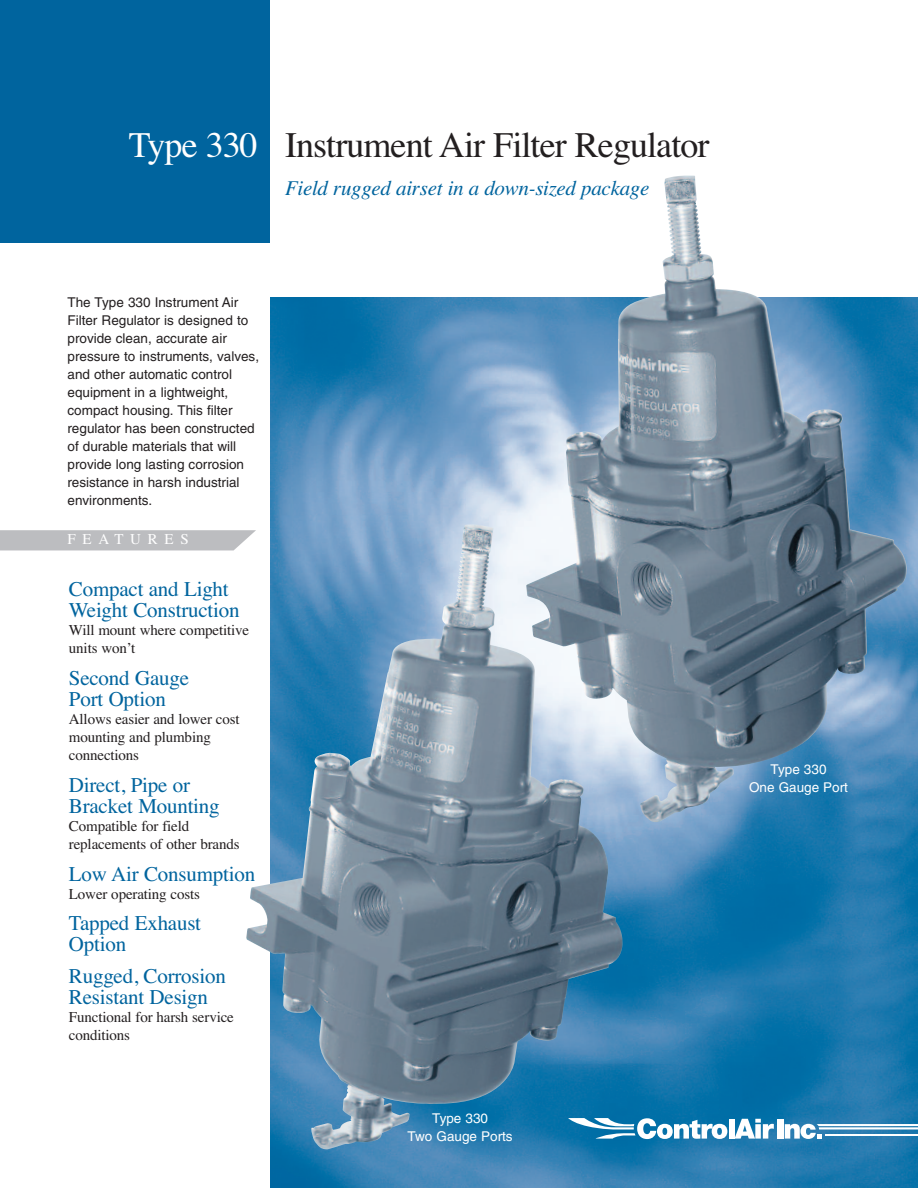
<style>
.page{position:relative;width:918px;height:1188px;background:#fff}
.page>*{position:absolute;margin:0;border:0;box-sizing:border-box;transform-origin:0 0}
.t1{font:36px "Times";letter-spacing:-.025em;color:#231f20}
.t2{font:21px/21px "Times";letter-spacing:-.01em;color:#00649e}
.t3{font:italic 21px "Times";letter-spacing:-.015em;color:#00649e}
.t4{font:15px/18px "Times";letter-spacing:-.01em;color:#231f20}
.t5{font:15px "Times";letter-spacing:.45em;color:#fff}
.t6{font:13.5px/18px "Helvetica";color:#231f20}
.t7{font:13.5px/18px "Helvetica";color:#fff;text-align:center}
.s1{color:#fff}
</style>
<div class="page">
<div style="left:0;top:0;width:270px;height:243px;background:#00649e"></div>
<img style="left:270px;top:297px;width:648px;height:891px">
<img style="left:246px;top:524px;width:239px;height:626px">
<img style="left:640px;top:175px;width:267px;height:647px">
<svg style="left:0;top:530px;width:256px;height:20px;background:#bfc0c3"></svg>
<div style="left:729px;top:1119px;width:5px;height:20px;background:#fff"></div>
<svg style="left:735px;top:1119px;width:39px;height:20px"></svg>
<div style="left:777px;top:1119px;width:6px;height:20px;background:#fff"></div>
<svg style="left:568px;top:1118px;width:159px;height:21px"></svg>
<svg style="left:785px;top:1124px;width:133px;height:15px"></svg>
<hr style="left:819px;top:1127px;width:99px;height:2px;background:#fff">
<hr style="left:826px;top:1134px;width:92px;height:1px;background:#fff">
<h1 class="t1" style="left:129px;top:123px;width:582px"><span class="s1">Type 330</span> Instrument Air Filter Regulator</h1>
<h2 class="t3" style="left:285px;top:175px;width:366px">Field rugged airset in a down-sized package</h2>
<p class="t6" style="left:67px;top:294px;width:193px">The Type 330 Instrument Air<br>Filter Regulator is designed to provide clean, accurate air pressure to instruments, valves, and other automatic control equipment in a lightweight, compact housing. This filter regulator has been constructed of durable materials that will provide long lasting corrosion resistance in harsh industrial environments.</p>
<p class="t5" style="left:68px;top:530px;width:123px">FEATURES</p>
<h2 class="t2" style="left:69px;top:578px;width:172px">Compact and Light<br>Weight Construction</h2>
<p class="t4" style="left:69px;top:621px;width:182px">Will mount where competitive units won’t</p>
<h2 class="t2" style="left:69px;top:667px;width:122px">Second Gauge<br>Port Option</h2>
<p class="t4" style="left:69px;top:710px;width:172px">Allows easier and lower cost mounting and plumbing connections</p>
<h2 class="t2" style="left:69px;top:774px;width:152px">Direct, Pipe or<br>Bracket Mounting</h2>
<p class="t4" style="left:69px;top:817px;width:172px">Compatible for field replacements of other brands</p>
<h2 class="t2" style="left:69px;top:863px;width:188px">Low Air Consumption</h2>
<p class="t4" style="left:69px;top:884px;width:133px">Lower operating costs</p>
<h2 class="t2" style="left:69px;top:913px;width:134px">Tapped Exhaust<br>Option</h2>
<h2 class="t2" style="left:69px;top:965px;width:158px">Rugged, Corrosion<br>Resistant Design</h2>
<p class="t4" style="left:69px;top:1008px;width:166px">Functional for harsh service conditions</p>
<p class="t7" style="left:408px;top:1110px;width:107px">Type 330<br>Two Gauge Ports</p>
<p class="t7" style="left:749px;top:762px;width:101px">Type 330<br>One Gauge Port</p>
</div>
